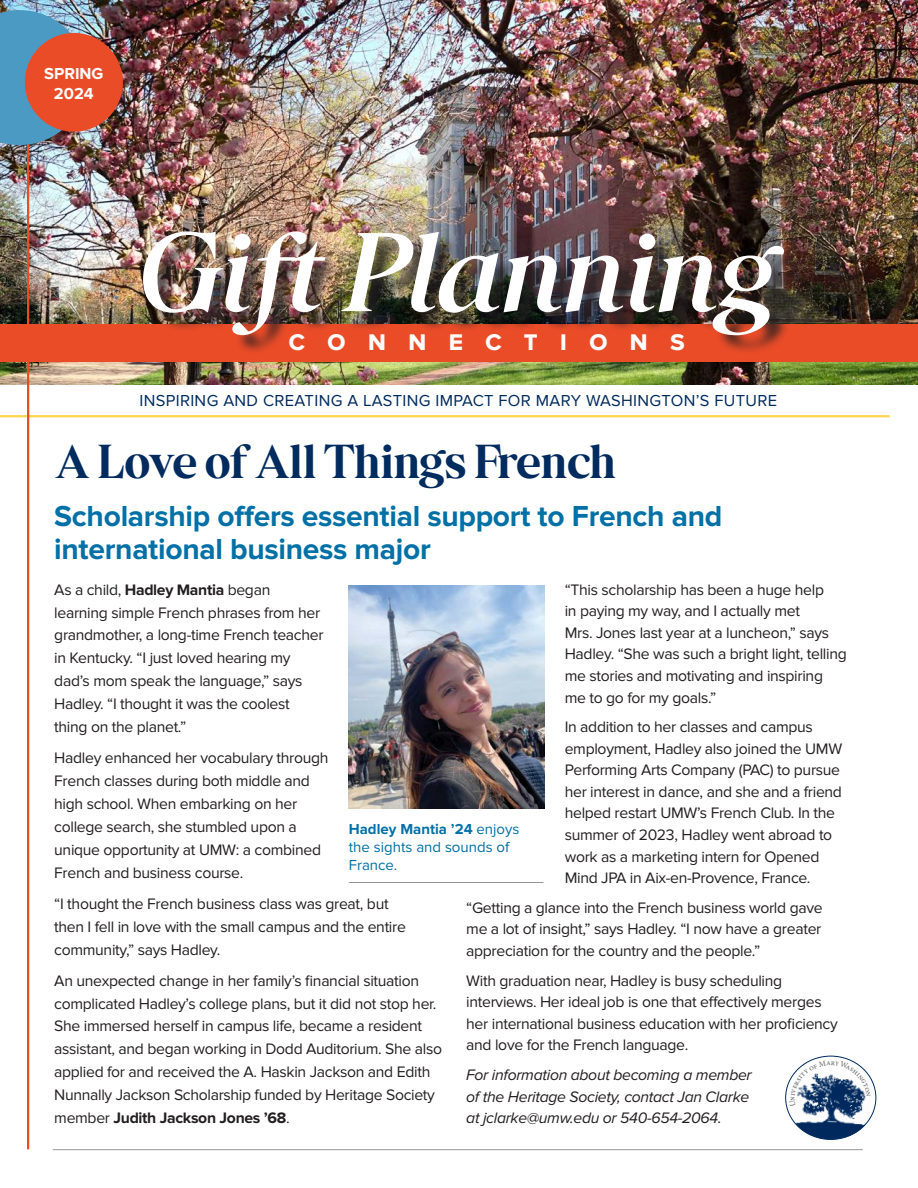
<style>
.page{position:relative;width:918px;height:1188px;background:#fff}
.page>*{position:absolute;margin:0;border:0;box-sizing:border-box;transform-origin:0 0}
.t1{font:italic 500 112.5px "Stroma";letter-spacing:-.025em;color:#fff}
.t2{font:700 48px "Stroma";letter-spacing:-.01em;color:#002b5f}
.t3{font:700 30px/33px "Proxima Nova";letter-spacing:-.01em;color:#0070a6}
.t4{font:700 28.5px "Proxima Nova";letter-spacing:.77em;color:#fff}
.t5{font:16.5px "Proxima Nova";letter-spacing:.02em;color:#002b5f}
.t6{font:700 16.5px/19.5px "Proxima Nova";color:#fff;text-align:center}
.t7{font:15.75px/23px "Proxima Nova";letter-spacing:-.02em;color:#231f20}
.t8{font:italic 15.75px/21.6px "Proxima Nova";letter-spacing:-.02em;color:#231f20}
.t9{font:15px/18px "Proxima Nova";color:#0070a6}
.s1{font-weight:700}
</style>
<div class="page">
<img style="left:0;top:0;width:918px;height:384px">
<hr style="left:53px;top:1149px;width:810px;height:1px;background:#939598">
<hr style="left:0;top:415px;width:890px;height:2px;background:#ffd44f">
<hr style="left:27px;top:87px;width:2px;height:1062px;background:#ea4c28">
<img style="left:0;top:10px;width:87px;height:135px">
<div style="left:25px;top:33px;width:98px;height:99px;background:#ea4c28;border-radius:50%"></div>
<img style="left:349px;top:585px;width:196px;height:224px">
<hr style="left:349px;top:882px;width:194px;height:1px;background:#939598">
<div style="left:0;top:325px;width:918px;height:37px;background:#ea4c28"></div>
<div style="left:146px;top:235px;width:658px;height:120px;background:#231f20;opacity:.75"></div>
<svg style="left:785px;top:1056px;width:91px;height:84px"></svg>
<p class="t6" style="left:44px;top:65px;width:61px">SPRING<br>2024</p>
<h1 class="t1" style="left:135px;top:206px;width:642px">Gift Planning</h1>
<h3 class="t4" style="left:288px;top:328px;width:398px">connections</h3>
<p class="t5" style="left:139px;top:391px;width:639px">INSPIRING AND CREATING A LASTING IMPACT FOR MARY WASHINGTON’S FUTURE</p>
<h2 class="t2" style="left:55px;top:434px;width:563px">A Love of All Things French</h2>
<h3 class="t3" style="left:54px;top:501px;width:670px">Scholarship offers essential support to French and international business major</h3>
<p class="t7" style="left:54px;top:578px;width:271px">As a child, <span class="s1">Hadley Mantia</span> began learning simple French phrases from her grandmother, a long-time French teacher in Kentucky. “I just loved hearing my dad’s mom speak the language,” says Hadley. “I thought it was the coolest thing on the planet.”</p>
<p class="t7" style="left:54px;top:747px;width:276px">Hadley enhanced her vocabulary through French classes during both middle and high school. When embarking on her college search, she stumbled upon a unique opportunity at UMW: a combined French and business course.</p>
<p class="t7" style="left:54px;top:892px;width:353px">“I thought the French business class was great, but then I fell in love with the small campus and the entire community,” says Hadley.</p>
<p class="t7" style="left:54px;top:969px;width:389px">An unexpected change in her family’s financial situation complicated Hadley’s college plans, but it did not stop her.<br>She immersed herself in campus life, became a resident assistant, and began working in Dodd Auditorium. She also applied for and received the A. Haskin Jackson and Edith Nunnally Jackson Scholarship funded by Heritage Society member <span class="s1">Judith Jackson Jones ’68</span>.</p>
<p class="t7" style="left:565px;top:579px;width:284px;line-height:21.6px">“This scholarship has been a huge help<br>in paying my way, and I actually met<br>Mrs. Jones last year at a luncheon,” says Hadley. “She was such a bright light, telling me stories and motivating and inspiring me to go for my goals.”</p>
<p class="t7" style="left:565px;top:716px;width:279px;line-height:21.6px">In addition to her classes and campus employment, Hadley also joined the UMW Performing Arts Company (PAC) to pursue her interest in dance, and she and a friend helped restart UMW’s French Club. In the summer of 2023, Hadley went abroad to work as a marketing intern for Opened Mind JPA in Aix-en-Provence, France.</p>
<p class="t7" style="left:466px;top:897px;width:358px;line-height:21.6px;text-align:justify">“Getting a glance into the French business world gave me a lot of insight,” says Hadley. “I now have a greater appreciation for the country and the people.”</p>
<p class="t7" style="left:466px;top:970px;width:373px;line-height:21.6px">With graduation near, Hadley is busy scheduling interviews. Her ideal job is one that effectively merges her international business education with her proficiency and love for the French language.</p>
<p class="t8" style="left:466px;top:1065px;width:287px">For information about becoming a member of the Heritage Society, contact Jan Clarke at jclarke@umw.edu or 540-654-2064.</p>
<p class="t9" style="left:349px;top:820px;width:172px"><span class="s1">Hadley Mantia ’24</span> enjoys the sights and sounds of<br>France.</p>
</div>
